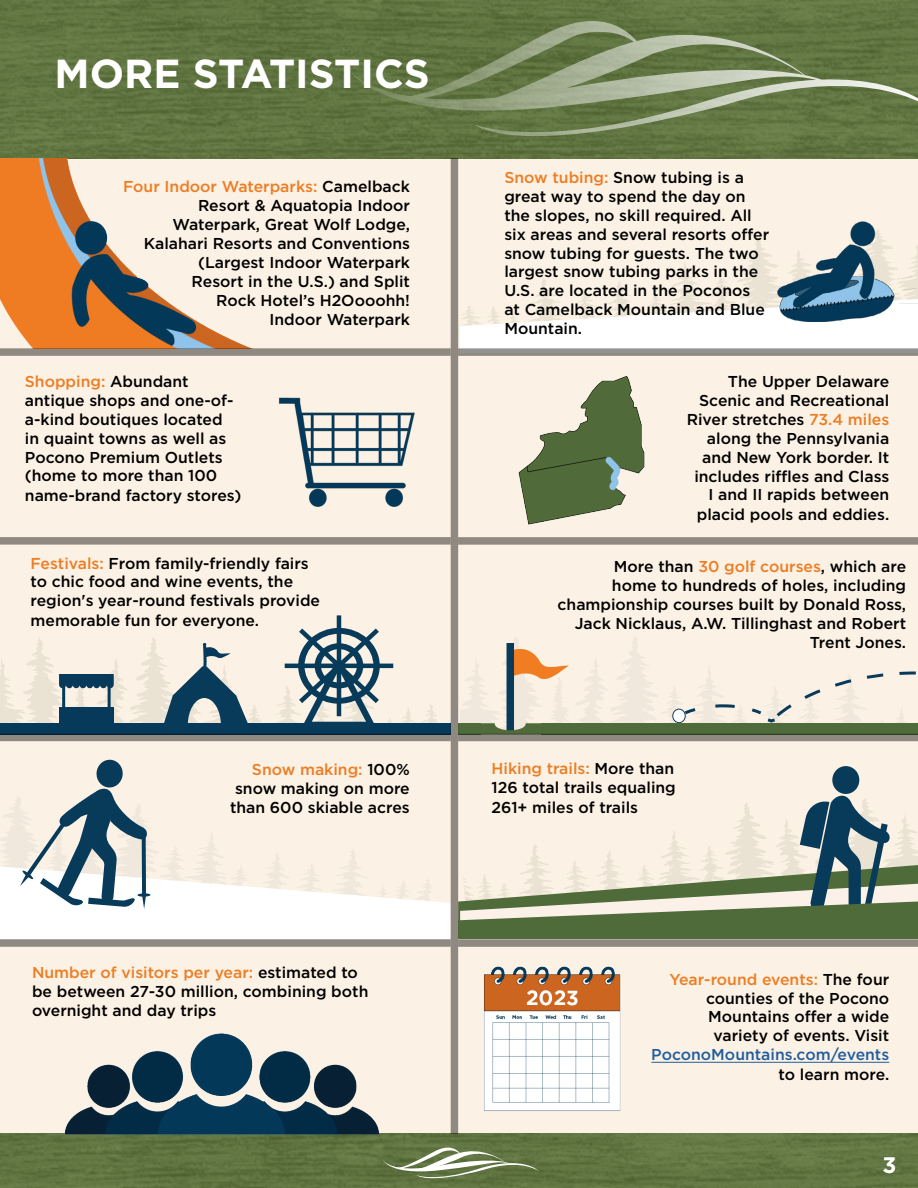
<style>
.page{position:relative;width:918px;height:1188px;background:#fff}
.page>*{position:absolute;margin:0;border:0;box-sizing:border-box;transform-origin:0 0}
.t1{font:700 40.5px "Gotham";color:#fff}
.t2{font:700 22.5px "Gotham";color:#fff}
.t3{font:500 15.75px/19px "Gotham";color:#000;text-align:right}
.t4{font:500 15.75px/18.9px "Gotham";color:#000101}
.t5{font:500 15.75px "Gotham";color:#215e9e}
.s1{color:#ed7d23}
</style>
<div class="page">
<div style="left:0;top:158px;width:918px;height:976px;background:#fbf1e4"></div>
<img style="left:0;top:0;width:918px;height:158px">
<img style="left:0;top:1134px;width:918px;height:54px">
<svg style="left:343px;top:18px;width:575px;height:134px;background:#6e8152"></svg>
<svg style="left:460px;top:634px;width:458px;height:89px;background:#f8efe2"></svg>
<div style="left:458px;top:225px;width:298px;height:107px;background:#fbf1e4"></div>
<svg style="left:674px;top:670px;width:244px;height:53px;background:#f2eade"></svg>
<img style="left:50px;top:1024px;width:335px;height:133px">
<img style="left:0;top:158px;width:311px;height:190px">
<img style="left:492px;top:369px;width:167px;height:163px">
<img style="left:254px;top:395px;width:186px;height:112px">
<div style="left:673px;top:709px;width:12px;height:14px;background:#fff;border-radius:50%"></div>
<div style="left:672px;top:709px;width:14px;height:14px;border:1px solid #133e5d;border-radius:50%"></div>
<svg style="left:514px;top:649px;width:55px;height:35px;background:#f5bd8e"></svg>
<div style="left:541px;top:723px;width:377px;height:11px;background:#4f6b3b"></div>
<div style="left:458px;top:723px;width:23px;height:11px;background:#4f6b3b"></div>
<div style="left:507px;top:643px;width:7px;height:89px;background:#093a5a"></div>
<div style="left:0;top:723px;width:451px;height:11px;background:#073a5a"></div>
<svg style="left:0;top:611px;width:437px;height:123px;background:#bdc2c0"></svg>
<svg style="left:460px;top:299px;width:458px;height:49px"></svg>
<img style="left:756px;top:215px;width:162px;height:106px">
<svg style="left:479px;top:723px;width:62px;height:11px"></svg>
<svg style="left:0;top:759px;width:451px;height:180px"></svg>
<div style="left:832px;top:766px;width:27px;height:28px;background:#083a5a;border-radius:50%"></div>
<svg style="left:458px;top:791px;width:460px;height:148px;background:#b7bda9"></svg>
<img style="left:468px;top:956px;width:165px;height:160px">
<hr style="left:651px;top:1062px;width:238px;height:1px;background:#215e9e">
<div style="left:451px;top:158px;width:7px;height:976px;background:#8f8982"></div>
<div style="left:0;top:348px;width:451px;height:8px;background:#8f8982"></div>
<div style="left:0;top:537px;width:451px;height:8px;background:#8f8982"></div>
<div style="left:0;top:734px;width:451px;height:7px;background:#8f8982"></div>
<div style="left:0;top:939px;width:451px;height:8px;background:#8f8982"></div>
<svg style="left:458px;top:348px;width:460px;height:8px;background:#979592"></svg>
<div style="left:458px;top:537px;width:460px;height:8px;background:#8f8982"></div>
<div style="left:458px;top:734px;width:460px;height:7px;background:#8f8982"></div>
<div style="left:458px;top:939px;width:460px;height:8px;background:#8f8982"></div>
<svg style="left:381px;top:1141px;width:158px;height:44px;background:#75875b"></svg>
<h1 class="t1" style="left:55px;top:47px;width:377px">MORE STATISTICS</h1>
<p class="t3" style="left:123px;top:177px;width:288px"><span class="s1">Four Indoor Waterparks:</span> Camelback<br>Resort &amp; Aquatopia Indoor<br>Waterpark, Great Wolf Lodge,<br>Kalahari Resorts and Conventions (Largest Indoor Waterpark<br>Resort in the U.S.) and Split<br>Rock Hotel’s H2Oooohh!<br>Indoor Waterpark</p>
<p class="t3" style="left:25px;top:372px;width:218px;text-align:left"><span class="s1">Shopping:</span> Abundant antique shops and one-of&shy;a-kind boutiques located<br>in quaint towns as well as<br>Pocono Premium Outlets (home to more than 100 name-brand factory stores)</p>
<p class="t3" style="left:31px;top:553px;width:291px;text-align:left"><span class="s1">Festivals:</span> From family-friendly fairs to chic food and wine events, the region's year-round festivals provide memorable fun for everyone.</p>
<p class="t3" style="left:230px;top:759px;width:181px"><span class="s1">Snow making:</span> 100% snow making on more than 600 skiable acres</p>
<p class="t3" style="left:32px;top:963px;width:338px;text-align:left"><span class="s1">Number of visitors per year:</span> estimated to be between 27-30 million, combining both overnight and day trips</p>
<p class="t4" style="left:504px;top:168px;width:266px"><span class="s1">Snow tubing:</span> Snow tubing is a great way to spend the day on the slopes, no skill required. All six areas and several resorts offer snow tubing for guests. The two largest snow tubing parks in the<br>U.S. are located in the Poconos at Camelback Mountain and Blue<br>Mountain.</p>
<p class="t3" style="left:687px;top:372px;width:204px">The Upper Delaware<br>Scenic and Recreational<br>River stretches <span class="s1">73.4 miles </span>along the Pennsylvania and New York border. It includes riffles and Class<br>I and II rapids between placid pools and eddies.</p>
<p class="t3" style="left:558px;top:557px;width:350px">More than <span class="s1">30 golf courses</span>, which are<br>home to hundreds of holes, including championship courses built by Donald Ross, Jack Nicklaus, A.W. Tillinghast and Robert Trent Jones.</p>
<p class="t3" style="left:492px;top:759px;width:186px;text-align:justify"><span class="s1">Hiking trails:</span> More than 126 total trails equaling 261+ miles of trails</p>
<p class="t3" style="left:669px;top:969px;width:221px"><span class="s1">Year-round events:</span> The four counties of the Pocono<br>Mountains offer a wide variety of events. Visit</p>
<p class="t5" style="left:651px;top:1044px;width:239px">PoconoMountains.com/events</p>
<p class="t3" style="left:779px;top:1065px;width:112px">to learn more.</p>
<h2 class="t2" style="left:882px;top:1150px;width:15px">3</h2>
</div>
